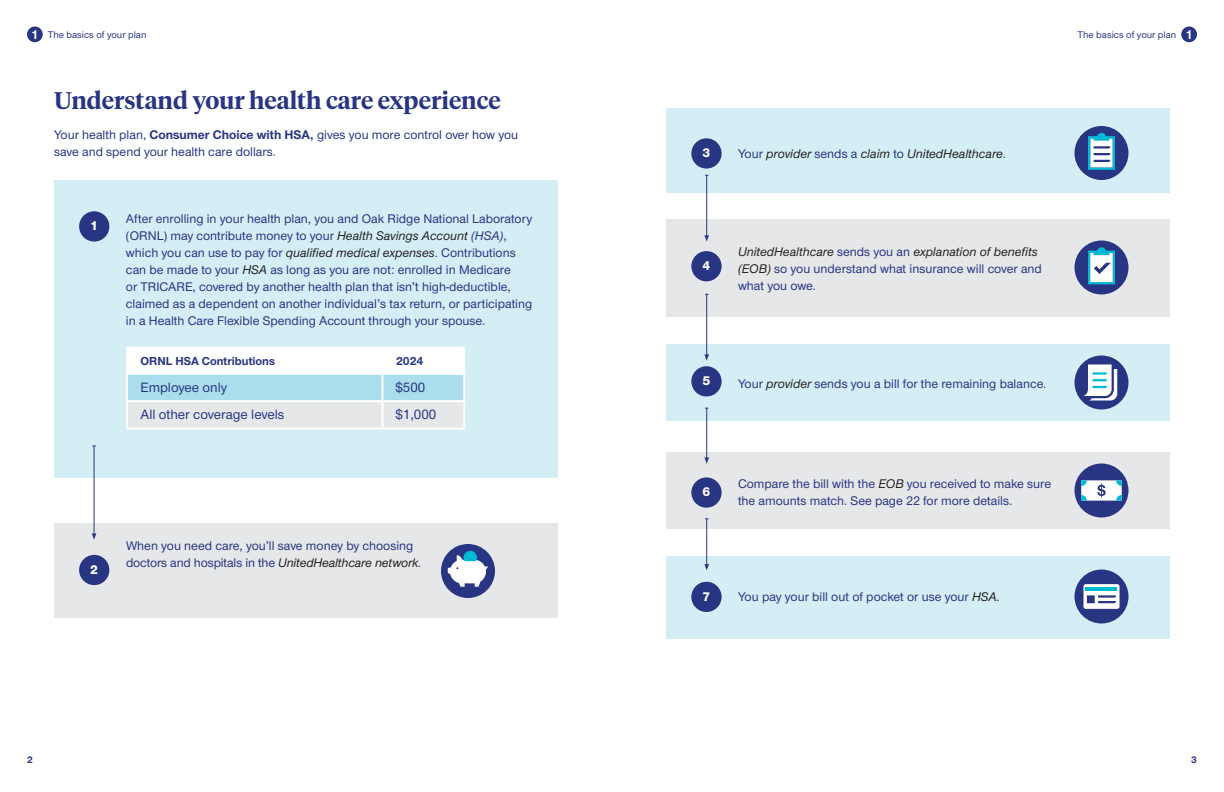
<style>
.page{position:relative;width:1224px;height:792px;background:#fff}
.page>*{position:absolute;margin:0;border:0;box-sizing:border-box;transform-origin:0 0}
.Page_Headline_Serif{font:600 24px "UHC Serif Headline";color:#283582}
.Body_Copy{font:500 14px "UHC Sans";color:#283582}
.Body_Copy-2{font:500 13px/17px "UHC Sans";color:#283582}
.Page_Headline{font:500 13px/17px "UHC Sans";color:#283582}
.Body_Copy-3{font:italic 500 13px "UHC Sans";color:#231f20}
.Body_Copy-4{font:800 13px "UHC Sans";color:#fff}
.Body_Copy-5{font:700 12px "UHC Sans";color:#283582}
.t1{font:500 10px "UHC Sans";color:#283582}
.t2{font:700 10px "UHC Sans";color:#283582}
.s1{font-weight:700;font-size:12.9px;color:#fff}
.s2{font-weight:700}
.s3{font-style:italic;color:#231f20}
.s4{font-style:italic}
.s5{font-style:normal;color:#283582}
</style>
<div class="page">
<div style="left:666px;top:557px;width:504px;height:82px;background:#d4eef5"></div>
<div style="left:666px;top:344px;width:504px;height:77px;background:#d4eef5"></div>
<div style="left:666px;top:452px;width:504px;height:76px;background:#e6e7e9"></div>
<div style="left:666px;top:219px;width:504px;height:98px;background:#e6e7e9"></div>
<div style="left:666px;top:108px;width:504px;height:85px;background:#d4eef5"></div>
<div style="left:54px;top:524px;width:504px;height:94px;background:#e6e7e9"></div>
<div style="left:54px;top:180px;width:504px;height:297px;background:#d4eef5"></div>
<svg style="left:128px;top:349px;width:335px;height:78px;background:#d9ebf1"></svg>
<hr style="left:126px;top:347px;width:256px;height:2px;background:#fff">
<hr style="left:126px;top:349px;width:2px;height:24px;background:#fff">
<hr style="left:382px;top:347px;width:83px;height:2px;background:#fff">
<hr style="left:382px;top:349px;width:2px;height:24px;background:#fff">
<hr style="left:463px;top:349px;width:2px;height:24px;background:#fff">
<hr style="left:126px;top:373px;width:256px;height:2px;background:#fff">
<hr style="left:126px;top:375px;width:2px;height:25px;background:#fff">
<hr style="left:382px;top:373px;width:83px;height:2px;background:#fff">
<hr style="left:382px;top:375px;width:2px;height:25px;background:#fff">
<hr style="left:463px;top:375px;width:2px;height:25px;background:#fff">
<hr style="left:126px;top:400px;width:256px;height:2px;background:#fff">
<hr style="left:126px;top:402px;width:2px;height:25px;background:#fff">
<hr style="left:382px;top:400px;width:83px;height:2px;background:#fff">
<hr style="left:382px;top:402px;width:2px;height:25px;background:#fff">
<hr style="left:463px;top:402px;width:2px;height:25px;background:#fff">
<hr style="left:126px;top:427px;width:256px;height:2px;background:#fff">
<hr style="left:382px;top:427px;width:83px;height:2px;background:#fff">
<div style="left:79px;top:211px;width:30px;height:31px;background:#283582;border-radius:50%"></div>
<div style="left:79px;top:555px;width:30px;height:30px;background:#283582;border-radius:50%"></div>
<div style="left:691px;top:582px;width:31px;height:30px;background:#283582;border-radius:50%"></div>
<div style="left:691px;top:477px;width:31px;height:31px;background:#283582;border-radius:50%"></div>
<div style="left:691px;top:366px;width:31px;height:30px;background:#283582;border-radius:50%"></div>
<div style="left:691px;top:251px;width:31px;height:30px;background:#283582;border-radius:50%"></div>
<div style="left:691px;top:138px;width:31px;height:31px;background:#283582;border-radius:50%"></div>
<hr style="left:94px;top:446px;width:1px;height:89px;background:#283582">
<svg style="left:92px;top:533px;width:4px;height:7px"></svg>
<hr style="left:706px;top:175px;width:1px;height:61px;background:#283582">
<svg style="left:704px;top:235px;width:5px;height:7px"></svg>
<hr style="left:706px;top:294px;width:1px;height:62px;background:#283582">
<svg style="left:704px;top:354px;width:5px;height:7px"></svg>
<hr style="left:706px;top:408px;width:1px;height:51px;background:#283582">
<svg style="left:704px;top:457px;width:5px;height:7px"></svg>
<hr style="left:706px;top:519px;width:1px;height:46px;background:#283582">
<svg style="left:704px;top:564px;width:5px;height:6px"></svg>
<div style="left:1074px;top:464px;width:54px;height:54px;background:#283582;border-radius:50%"></div>
<svg style="left:1081px;top:480px;width:41px;height:21px"></svg>
<div style="left:441px;top:544px;width:54px;height:54px;background:#283582;border-radius:50%"></div>
<svg style="left:448px;top:551px;width:40px;height:36px"></svg>
<div style="left:1074px;top:356px;width:54px;height:54px;background:#283582;border-radius:50%"></div>
<svg style="left:1084px;top:364px;width:33px;height:36px"></svg>
<div style="left:1074px;top:570px;width:54px;height:54px;background:#283582;border-radius:50%"></div>
<svg style="left:1084px;top:584px;width:36px;height:25px"></svg>
<hr style="left:1086px;top:588px;width:31px;height:3px;background:#00b9d4">
<div style="left:1074px;top:240px;width:54px;height:54px;background:#283582;border-radius:50%"></div>
<svg style="left:1088px;top:247px;width:27px;height:37px"></svg>
<div style="left:1074px;top:126px;width:54px;height:54px;background:#283582;border-radius:50%"></div>
<svg style="left:1088px;top:133px;width:27px;height:37px"></svg>
<div style="left:27px;top:26px;width:16px;height:16px;background:#283582;border-radius:50%"></div>
<div style="left:1181px;top:26px;width:16px;height:16px;background:#283582;border-radius:50%"></div>
<p class="t1" style="left:31px;top:28px;width:117px"><span class="s1">1</span> The basics of your plan</p>
<p class="t1" style="left:1078px;top:28px;width:117px">The basics of your plan <span class="s1">1</span></p>
<p class="Page_Headline_Serif" style="left:54px;top:84px;width:448px">Understand your health care experience</p>
<p class="Page_Headline" style="left:54px;top:126px;width:466px">Your health plan, <span class="s2">Consumer Choice with HSA,</span> gives you more control over how you save and spend your health care dollars.</p>
<p class="Body_Copy-4" style="left:90px;top:217px;width:9px">1</p>
<p class="Body_Copy-2" style="left:126px;top:209px;width:408px">After enrolling in your health plan, you and Oak Ridge National Laboratory (ORNL) may contribute money to your <span class="s3">Health Savings Account</span> <span class="s4">(HSA)</span>, which you can use to pay for <span class="s3">qualified medical expenses</span>. Contributions can be made to your <span class="s3">HSA</span> as long as you are not: enrolled in Medicare<br>or TRICARE, covered by another health plan that isn’t high-deductible, claimed as a dependent on another individual’s tax return, or participating in a Health Care Flexible Spending Account through your spouse.</p>
<p class="Body_Copy-5" style="left:140px;top:353px;width:136px">ORNL HSA Contributions</p>
<p class="Body_Copy-5" style="left:396px;top:353px;width:29px">2024</p>
<p class="Body_Copy" style="left:140px;top:378px;width:88px">Employee only</p>
<p class="Body_Copy" style="left:395px;top:378px;width:31px">$500</p>
<p class="Body_Copy" style="left:140px;top:405px;width:145px">All other coverage levels</p>
<p class="Body_Copy" style="left:395px;top:405px;width:42px">$1,000</p>
<p class="Body_Copy-4" style="left:90px;top:560px;width:9px">2</p>
<p class="Body_Copy-2" style="left:126px;top:537px;width:297px">When you need care, you’ll save money by choosing doctors and hospitals in the <span class="s3">UnitedHealthcare network</span><span class="s4">.</span></p>
<p class="Body_Copy-4" style="left:702px;top:144px;width:9px">3</p>
<p class="Body_Copy-3" style="left:738px;top:145px;width:270px"><span class="s5">Your</span> provider <span class="s5">sends a</span> claim <span class="s5">to</span> UnitedHealthcare<span class="s5">.</span></p>
<p class="Body_Copy-4" style="left:702px;top:257px;width:9px">4</p>
<p class="Body_Copy-2" style="left:738px;top:243px;width:306px"><span class="s3">UnitedHealthcare</span> sends you an <span class="s3">explanation of benefits (EOB)</span> so you understand what insurance will cover and what you owe.</p>
<p class="Body_Copy-4" style="left:702px;top:372px;width:9px">5</p>
<p class="Body_Copy-2" style="left:738px;top:375px;width:310px">Your <span class="s3">provider</span> sends you a bill for the remaining balance.</p>
<p class="Body_Copy-4" style="left:702px;top:483px;width:9px">6</p>
<p class="Body_Copy-2" style="left:738px;top:474px;width:315px">Compare the bill with the <span class="s3">EOB</span> you received to make sure the amounts match. See page 22 for more details.</p>
<p class="Body_Copy-4" style="left:702px;top:587px;width:9px">7</p>
<p class="Body_Copy-2" style="left:738px;top:588px;width:264px">You pay your bill out of pocket or use your <span class="s3">HSA.</span></p>
<p class="t2" style="left:27px;top:753px;width:7px">2</p>
<p class="t2" style="left:1191px;top:753px;width:7px">3</p>
</div>
